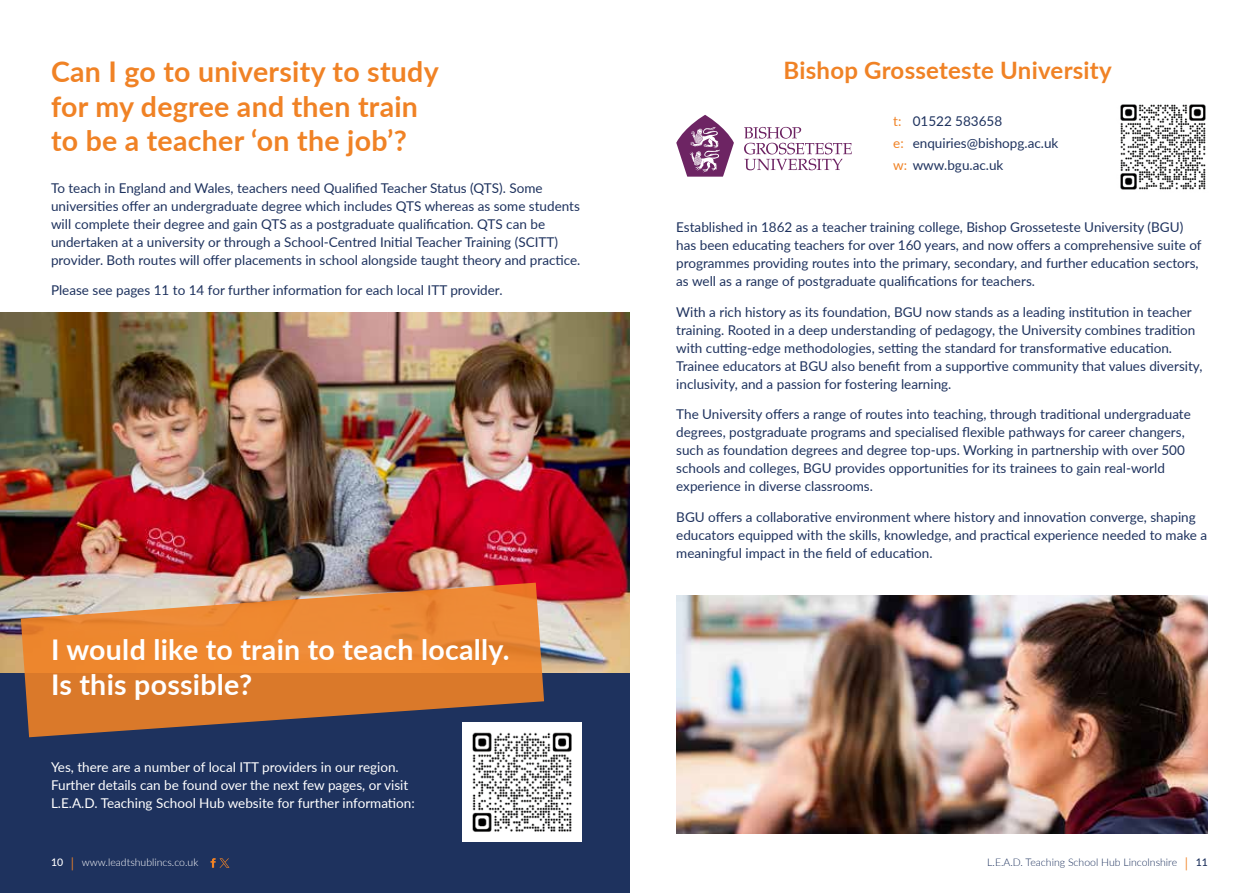
<style>
.page{position:relative;width:1259px;height:893px;background:#fff}
.page>*{position:absolute;margin:0;border:0;box-sizing:border-box;transform-origin:0 0}
.t1{font:700 28.5px/34.2px "Lato";letter-spacing:.01em;color:#f08225}
.t2{font:700 28.5px/34.2px "Lato";letter-spacing:.01em;color:#fff}
.t3{font:700 24px "Lato";letter-spacing:.01em;color:#f08225}
.t4{font:13.5px/18px "Lato";color:#1e325e}
.t5{font:13.5px/18px "Lato";color:#fff}
.t6{font:300 10.5px "Lato";color:#1e325e}
.t7{font:300 10.5px "Lato";color:#fff}
.s1{color:#f08225}
.s2{font-weight:500}
.s3{font-weight:500;font-size:13.8px;color:#f08225}
</style>
<div class="page">
<div style="left:0;top:421px;width:629px;height:472px;background:#1e325e"></div>
<svg style="left:210px;top:858px;width:19px;height:10px"></svg>
<img style="left:462px;top:723px;width:119px;height:119px">
<img style="left:0;top:313px;width:629px;height:360px">
<svg style="left:21px;top:583px;width:523px;height:154px;background:#cd8044"></svg>
<img style="left:676px;top:595px;width:532px;height:238px">
<svg style="left:676px;top:115px;width:176px;height:62px"></svg>
<img style="left:1120px;top:104px;width:86px;height:86px">
<h1 class="t1" style="left:51px;top:54px;width:389px">Can I go to university to study for my degree and then train to be a teacher ‘on the job’?</h1>
<p class="t4" style="left:51px;top:178px;width:531px">To teach in England and Wales, teachers need Qualified Teacher Status (QTS). Some universities offer an undergraduate degree which includes QTS whereas as some students will complete their degree and gain QTS as a postgraduate qualification. QTS can be undertaken at a university or through a School-Centred Initial Teacher Training (SCITT) provider. Both routes will offer placements in school alongside taught theory and practice.</p>
<p class="t4" style="left:51px;top:281px;width:453px">Please see pages 11 to 14 for further information for each local ITT provider.</p>
<h1 class="t2" style="left:51px;top:632px;width:460px">I would like to train to teach locally.<br>Is this possible?</h1>
<p class="t5" style="left:51px;top:757px;width:365px">Yes, there are a number of local ITT providers in our region.<br>Further details can be found over the next few pages, or visit<br>L.E.A.D. Teaching School Hub website for further information:</p>
<h2 class="t3" style="left:783px;top:52px;width:330px">Bishop Grosseteste University</h2>
<p class="t4" style="left:893px;top:109px;width:167px;line-height:22.2px"><span class="s1">t:</span> 01522 583658<br><span class="s1">e:</span> enquiries@bishopg.ac.uk <span class="s1">w:</span> www.bgu.ac.uk</p>
<p class="t4" style="left:676px;top:217px;width:527px">Established in 1862 as a teacher training college, Bishop Grosseteste University (BGU) has been educating teachers for over 160 years, and now offers a comprehensive suite of programmes providing routes into the primary, secondary, and further education sectors, as well as a range of postgraduate qualifications for teachers.</p>
<p class="t4" style="left:676px;top:302px;width:527px">With a rich history as its foundation, BGU now stands as a leading institution in teacher training. Rooted in a deep understanding of pedagogy, the University combines tradition with cutting-edge methodologies, setting the standard for transformative education.<br>Trainee educators at BGU also benefit from a supportive community that values diversity, inclusivity, and a passion for fostering learning.</p>
<p class="t4" style="left:676px;top:405px;width:516px">The University offers a range of routes into teaching, through traditional undergraduate degrees, postgraduate programs and specialised flexible pathways for career changers, such as foundation degrees and degree top-ups. Working in partnership with over 500 schools and colleges, BGU provides opportunities for its trainees to gain real-world experience in diverse classrooms.</p>
<p class="t4" style="left:676px;top:508px;width:532px">BGU offers a collaborative environment where history and innovation converge, shaping educators equipped with the skills, knowledge, and practical experience needed to make a meaningful impact in the field of education.</p>
<p class="t7" style="left:51px;top:855px;width:149px"><span class="s2">10</span> <span class="s3">|</span> www.leadtshublincs.co.uk</p>
<p class="t6" style="left:987px;top:855px;width:222px">L.E.A.D. Teaching School Hub Lincolnshire <span class="s3">|</span> <span class="s2">11</span></p>
</div>
